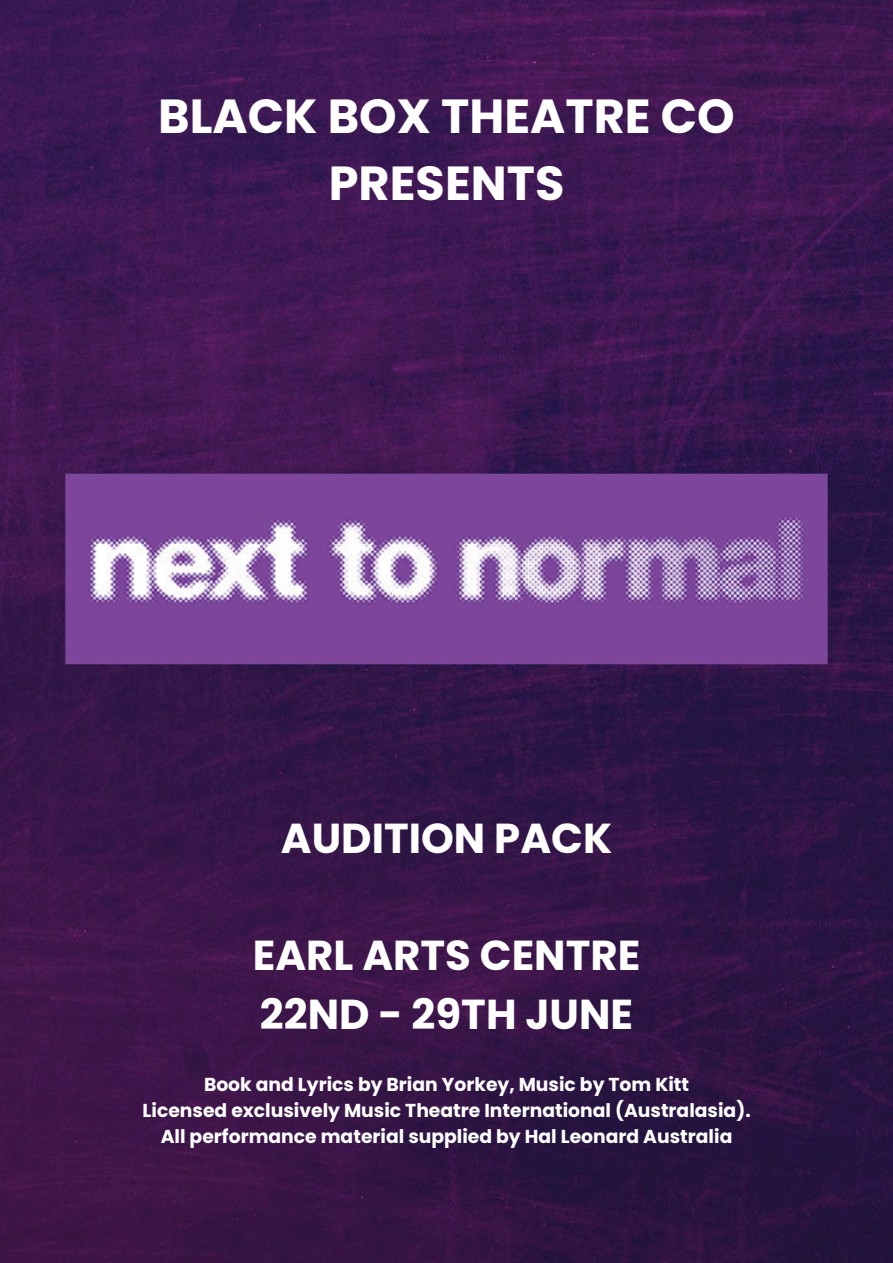
<style>
.page{position:relative;width:893px;height:1263px;background:#fff}
.page>*{position:absolute;margin:0;border:0;box-sizing:border-box;transform-origin:0 0}
.t1{font:700 47.78px/66.9px "Poppins";color:#fff;text-align:center}
.t2{font:700 41.85px/58.5px "Poppins";color:#fff}
.t3{font:700 18.75px "Poppins";color:#fff}
</style>
<div class="page">
<img style="left:0;top:0;width:893px;height:1263px">
<img style="left:27px;top:150px;width:839px;height:839px">
<h1 class="t1" style="left:158px;top:83px;width:578px">BLACK BOX THEATRE CO<br>PRESENTS</h1>
<p class="t2" style="left:281px;top:809px;width:333px">AUDITION PACK</p>
<h2 class="t2" style="left:253px;top:926px;width:389px">EARL ARTS CENTRE<br>22ND - 29TH JUNE</h2>
<h2 class="t3" style="left:204px;top:1071px;width:487px">Book and Lyrics by Brian Yorkey, Music by Tom Kitt</h2>
<p class="t3" style="left:143px;top:1097px;width:609px">Licensed exclusively Music Theatre International (Australasia).</p>
<p class="t3" style="left:161px;top:1123px;width:573px">All performance material supplied by Hal Leonard Australia</p>
</div>
